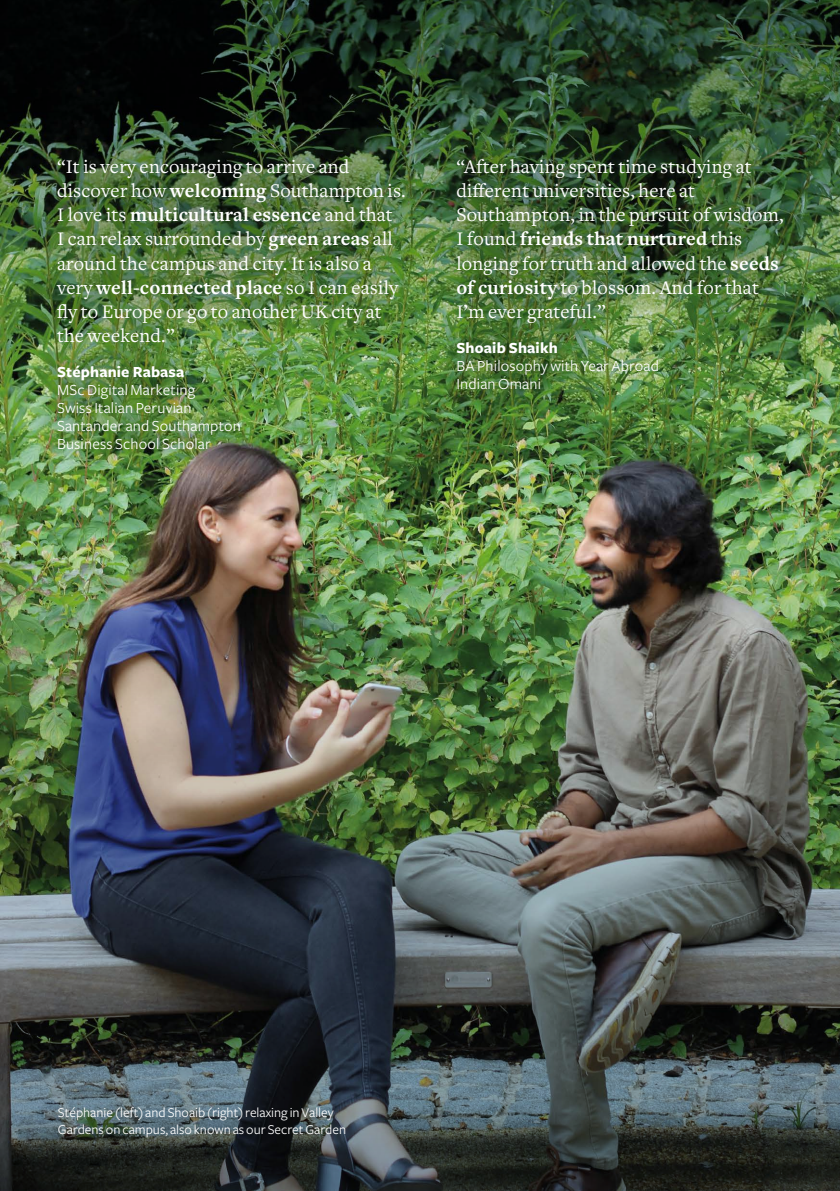
<style>
.page{position:relative;width:840px;height:1191px;background:#fff}
.page>*{position:absolute;margin:0;border:0;box-sizing:border-box;transform-origin:0 0}
.t1{font:20px/24px "Freight Text";letter-spacing:.01em;color:#fff}
.t2{font:16px/18px "Freight Sans";letter-spacing:.01em;color:#fff}
.t3{font:700 16px "Freight Sans";letter-spacing:.01em;color:#fff}
.t4{font:14px/17px "Freight Sans";color:#fff}
.s1{font-weight:700}
</style>
<div class="page">
<svg style="left:1px;top:0;width:838px;height:228px;background:#1d311e"></svg>
<img style="left:0;top:228px;width:839px;height:963px">
<img style="left:431px;top:136px;width:373px;height:277px">
<img style="left:32px;top:136px;width:393px;height:339px">
<p class="t1" style="left:57px;top:155px;width:350px">“It is very encouraging to arrive and discover how <span class="s1">welcoming</span> Southampton is.<br>I love its <span class="s1">multicultural essence</span> and that<br>I can relax surrounded by <span class="s1">green areas</span> all around the campus and city. It is also a very <span class="s1">well-connected place</span> so I can easily fly to Europe or go to another UK city at the weekend.”</p>
<p class="t3" style="left:57px;top:363px;width:129px">Stéphanie Rabasa</p>
<p class="t2" style="left:57px;top:381px;width:185px">MSc Digital Marketing<br>Swiss Italian Peruvian<br>Santander and Southampton<br>Business School Scholar</p>
<p class="t1" style="left:456px;top:155px;width:328px">“After having spent time studying at different universities, here at Southampton, in the pursuit of wisdom, I found <span class="s1">friends that nurtured</span> this longing for truth and allowed the <span class="s1">seeds of curiosity</span> to blossom. And for that I’m ever grateful.”</p>
<p class="t3" style="left:456px;top:339px;width:103px">Shoaib Shaikh</p>
<p class="t2" style="left:456px;top:357px;width:204px">BA Philosophy with Year Abroad<br>Indian Omani</p>
<p class="t4" style="left:58px;top:1104px;width:289px">Stéphanie (left) and Shoaib (right) relaxing in Valley<br>Gardens on campus, also known as our Secret Garden</p>
</div>
